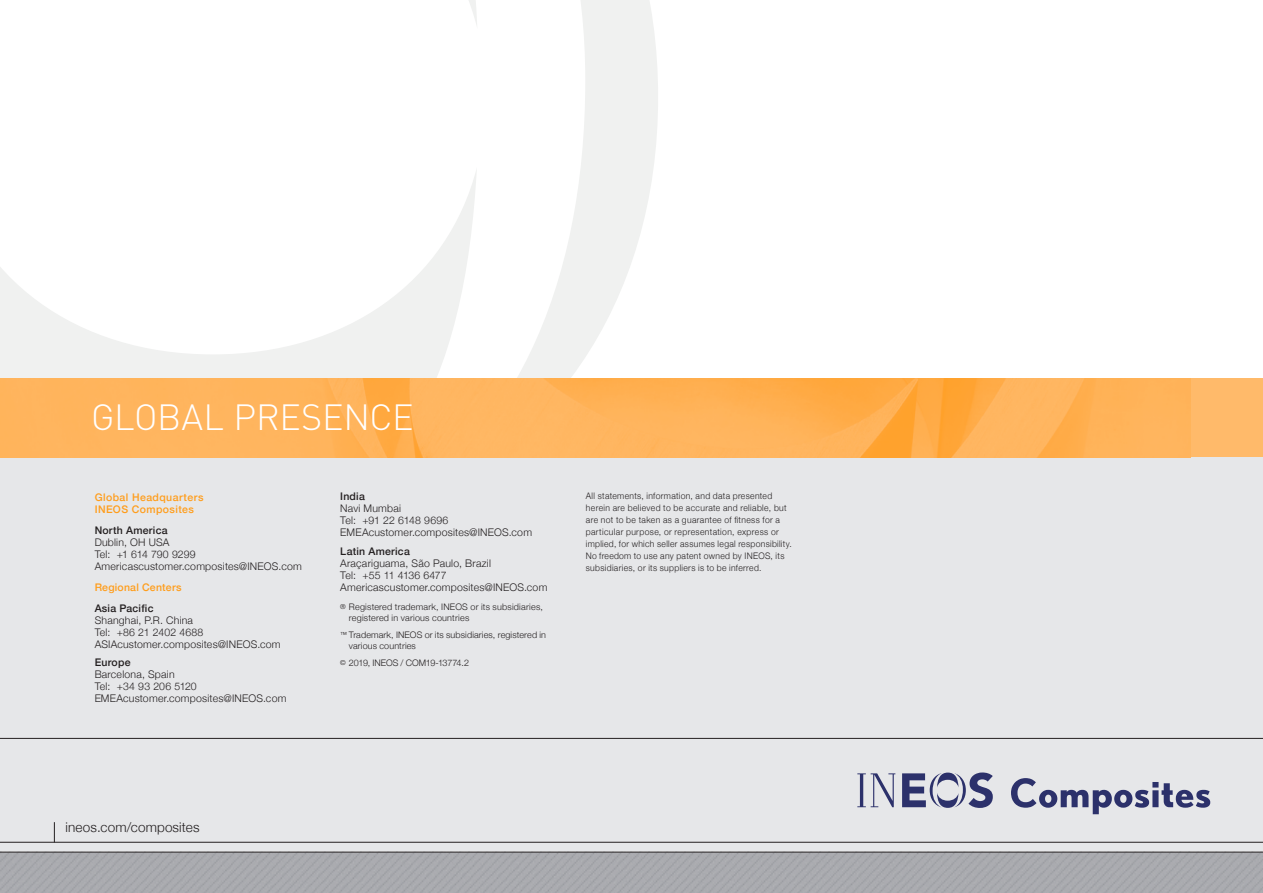
<style>
.page{position:relative;width:1263px;height:893px;background:#fff}
.page>*{position:absolute;margin:0;border:0;box-sizing:border-box;transform-origin:0 0}
.ASH_Title_Block_mm{font:300 36px "DIN";letter-spacing:-.01em;color:#fff}
.ASH_Body_mm{font:300 13.5px "Helvetica Neue";letter-spacing:.01em;color:#231f20}
.ASH_Regional_Info_mm{font:300 10.5px/12px "Helvetica Neue";letter-spacing:.02em;color:#231f20}
.ASH_Regional_Info_mm-2{font:500 10.5px "Helvetica Neue";letter-spacing:.04em;color:#ff9d1b}
.ASH_Regional_Info_mm-3{font:500 10.5px "Helvetica Neue";letter-spacing:.02em;color:#ff9d1b}
.ASH_Info_Statment_mm{font:300 9px/12px "Helvetica Neue";letter-spacing:.04em;color:#231f20;scale:.95 1}
.ASH_Legal_Tab_mm{font:300 9px/10.5px "Helvetica Neue";letter-spacing:.015em;color:#231f20}
.ASH_Legal_Tab_mm-2{font:300 9px "Helvetica Neue";letter-spacing:-.01em;color:#231f20}
.s1{font-weight:500}
.s2{font-size:7.05px}
</style>
<div class="page">
<svg style="left:0;top:0;width:658px;height:378px"></svg>
<div style="left:0;top:456px;width:1263px;height:398px;background:#e6e7e9"></div>
<div style="left:0;top:378px;width:1263px;height:79px;background:#ffba6a"></div>
<img style="left:0;top:378px;width:1190px;height:79px">
<img style="left:0;top:851px;width:1263px;height:1px">
<div style="left:0;top:852px;width:1263px;height:41px;background:#a9abaf"></div>
<hr style="left:0;top:852px;width:1263px;height:1px;background:#231f20">
<hr style="left:0;top:738px;width:1263px;height:1px;background:#231f20">
<hr style="left:0;top:842px;width:1263px;height:1px;background:#231f20">
<svg style="left:54px;top:822px;width:1px;height:20px"></svg>
<svg style="left:1011px;top:778px;width:199px;height:36px"></svg>
<svg style="left:902px;top:772px;width:91px;height:36px"></svg>
<svg style="left:857px;top:773px;width:38px;height:34px"></svg>
<p class="ASH_Title_Block_mm" style="left:91px;top:395px;width:324px">GLOBAL PRESENCE</p>
<p class="ASH_Regional_Info_mm-2" style="left:95px;top:488px;width:110px">Global Headquarters</p>
<p class="ASH_Regional_Info_mm-2" style="left:95px;top:500px;width:101px">INEOS Composites</p>
<p class="ASH_Regional_Info_mm" style="left:95px;top:523px;width:103px"><span class="s1">North America<br></span>Dublin, OH USA<br>Tel: +1 614 790 9299</p>
<p class="ASH_Regional_Info_mm" style="left:95px;top:559px;width:209px">Americascustomer.composites@INEOS.com</p>
<p class="ASH_Regional_Info_mm-3" style="left:95px;top:578px;width:88px">Regional Centers</p>
<p class="ASH_Regional_Info_mm" style="left:95px;top:601px;width:110px"><span class="s1">Asia Pacific<br></span>Shanghai, P.R. China<br>Tel: +86 21 2402 4688</p>
<p class="ASH_Regional_Info_mm" style="left:95px;top:637px;width:187px">ASIAcustomer.composites@INEOS.com</p>
<p class="ASH_Regional_Info_mm" style="left:95px;top:656px;width:104px"><span class="s1">Europe<br></span>Barcelona, Spain<br>Tel: +34 93 206 5120</p>
<p class="ASH_Regional_Info_mm" style="left:95px;top:692px;width:193px">EMEAcustomer.composites@INEOS.com</p>
<p class="ASH_Regional_Info_mm" style="left:340px;top:490px;width:110px"><span class="s1">India<br></span>Navi Mumbai<br>Tel: +91 22 6148 9696</p>
<p class="ASH_Regional_Info_mm" style="left:340px;top:526px;width:193px">EMEAcustomer.composites@INEOS.com</p>
<p class="ASH_Regional_Info_mm" style="left:340px;top:544px;width:152px"><span class="s1">Latin America<br></span>Araçariguama, São Paulo, Brazil<br>Tel: +55 11 4136 6477</p>
<p class="ASH_Regional_Info_mm" style="left:340px;top:580px;width:209px">Americascustomer.composites@INEOS.com</p>
<p class="ASH_Legal_Tab_mm" style="left:349px;top:601px;width:196px;text-indent:-9px"><span class="s2">®</span> Registered trademark, INEOS or its subsidiaries, registered in various countries</p>
<p class="ASH_Legal_Tab_mm" style="left:349px;top:629px;width:199px;text-indent:-9px"><span class="s2">™</span> Trademark, INEOS or its subsidiaries, registered in various countries</p>
<p class="ASH_Legal_Tab_mm-2" style="left:340px;top:655px;width:130px"><span class="s2">©</span> 2019, INEOS / COM19-13774.2</p>
<p class="ASH_Info_Statment_mm" style="left:586px;top:489px;width:218px">All statements, information, and data presented herein are believed to be accurate and reliable, but are not to be taken as a guarantee of fitness for a particular purpose, or representation, express or implied, for which seller assumes legal responsibility.<br>No freedom to use any patent owned by INEOS, its subsidiaries, or its suppliers is to be inferred.</p>
<p class="ASH_Body_mm" style="left:66px;top:816px;width:135px">ineos.com/composites</p>
</div>
